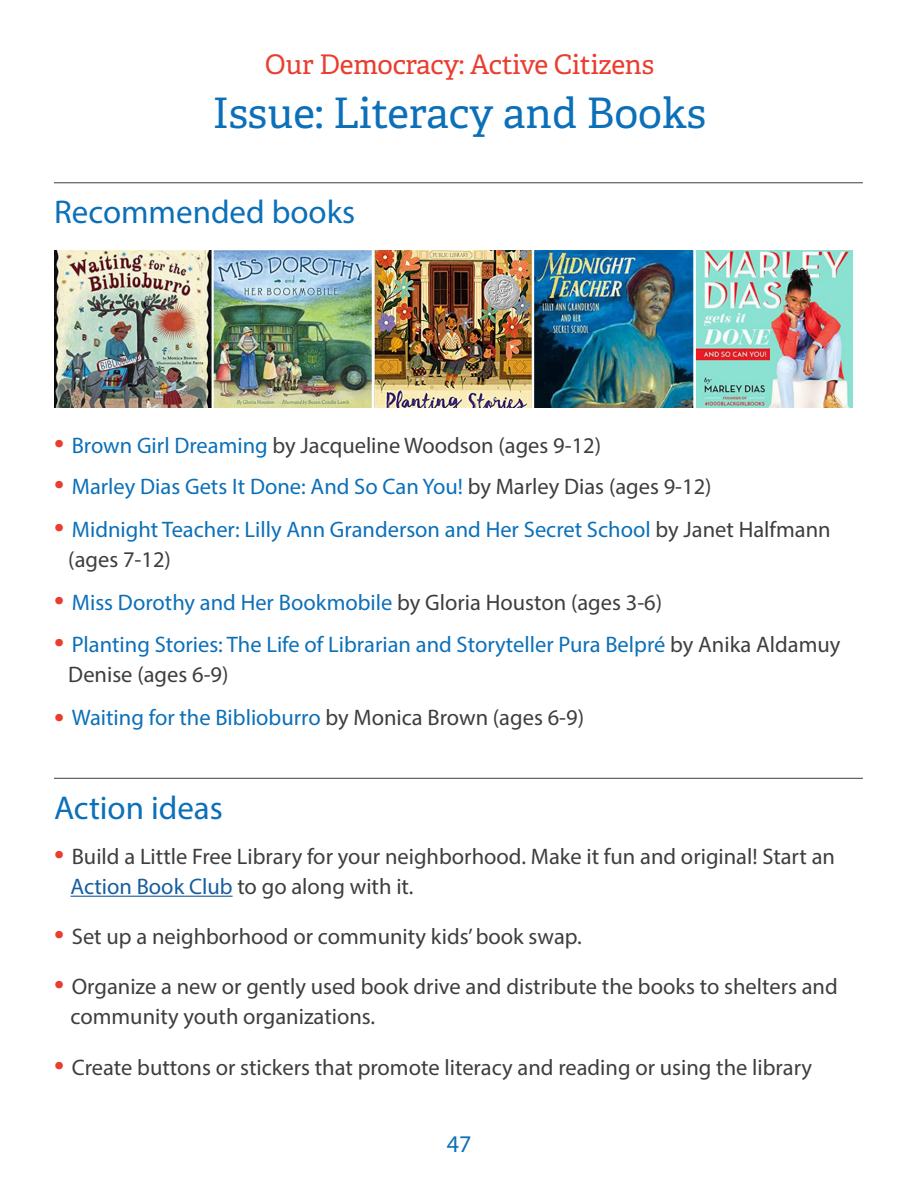
<style>
.page{position:relative;width:918px;height:1188px;background:#fff}
.page>*{position:absolute;margin:0;border:0;box-sizing:border-box;transform-origin:0 0}
.subheads2{font:42px "Adelle PE";color:#0c70b9}
.Subhead_with_rule_ab{font:33px "Myriad Pro";color:#0c70b9}
.subheads2-2{font:27px "Adelle PE";letter-spacing:-.01em;color:#ea3d2f}
.t1{font:24px "Myriad Pro";color:#0c70b9}
.t2{font:22.5px/30px "Myriad Pro";color:#3e3e3f}
.t3{font:22.5px/30px "Myriad Pro";color:#0c70b9}
.s1{font-size:36px;color:#ea3d2f}
.s2{color:#0c70b9}
.s3{color:#3e3e3f}
.s4{color:#175d9e}
</style>
<div class="page">
<hr style="left:54px;top:183px;width:809px;height:1px;background:#3e3e3f">
<hr style="left:54px;top:778px;width:809px;height:1px;background:#3e3e3f">
<hr style="left:70px;top:896px;width:163px;height:1px;background:#175d9e">
<img style="left:54px;top:250px;width:799px;height:158px">
<p class="subheads2-2" style="left:265px;top:45px;width:391px">Our Democracy: Active Citizens</p>
<p class="subheads2" style="left:213px;top:82px;width:495px">Issue: Literacy and Books</p>
<p class="Subhead_with_rule_ab" style="left:54px;top:192px;width:303px">Recommended books</p>
<p class="t2" style="left:54px;top:430px;width:549px"><span class="s1">•</span> <span class="s2">Brown Girl Dreaming</span> by Jacqueline Woodson (ages 9-12)</p>
<p class="t3" style="left:54px;top:471px;width:659px"><span class="s1">•</span> Marley Dias Gets It Done: And So Can You! <span class="s3">by Marley Dias (ages 9-12)</span></p>
<p class="t3" style="left:68px;top:514px;width:764px;text-indent:-14px"><span class="s1">•</span> Midnight Teacher: Lilly Ann Granderson and Her Secret School <span class="s3">by Janet Halfmann (ages 7-12)</span></p>
<p class="t3" style="left:54px;top:587px;width:610px"><span class="s1">•</span> Miss Dorothy and Her Bookmobile <span class="s3">by Gloria Houston (ages 3-6)</span></p>
<p class="t3" style="left:68px;top:630px;width:774px;text-indent:-14px"><span class="s1">•</span> Planting Stories: The Life of Librarian and Storyteller Pura Belpré <span class="s3">by Anika Aldamuy<br>Denise (ages 6-9)</span></p>
<p class="t3" style="left:54px;top:702px;width:532px"><span class="s1">•</span> Waiting for the Biblioburro <span class="s3">by Monica Brown (ages 6-9)</span></p>
<p class="Subhead_with_rule_ab" style="left:54px;top:788px;width:170px">Action ideas</p>
<p class="t2" style="left:70px;top:841px;width:766px;text-indent:-16px"><span class="s1">•</span> Build a Little Free Library for your neighborhood. Make it fun and original! Start an<br><span class="s4">Action Book Club</span> to go along with it.</p>
<p class="t2" style="left:54px;top:921px;width:529px"><span class="s1">•</span> Set up a neighborhood or community kids’ book swap.</p>
<p class="t2" style="left:70px;top:972px;width:769px;text-indent:-16px"><span class="s1">•</span> Organize a new or gently used book drive and distribute the books to shelters and community youth organizations.</p>
<p class="t2" style="left:54px;top:1052px;width:760px"><span class="s1">•</span> Create buttons or stickers that promote literacy and reading or using the library</p>
<p class="t1" style="left:447px;top:1129px;width:26px">47</p>
</div>
